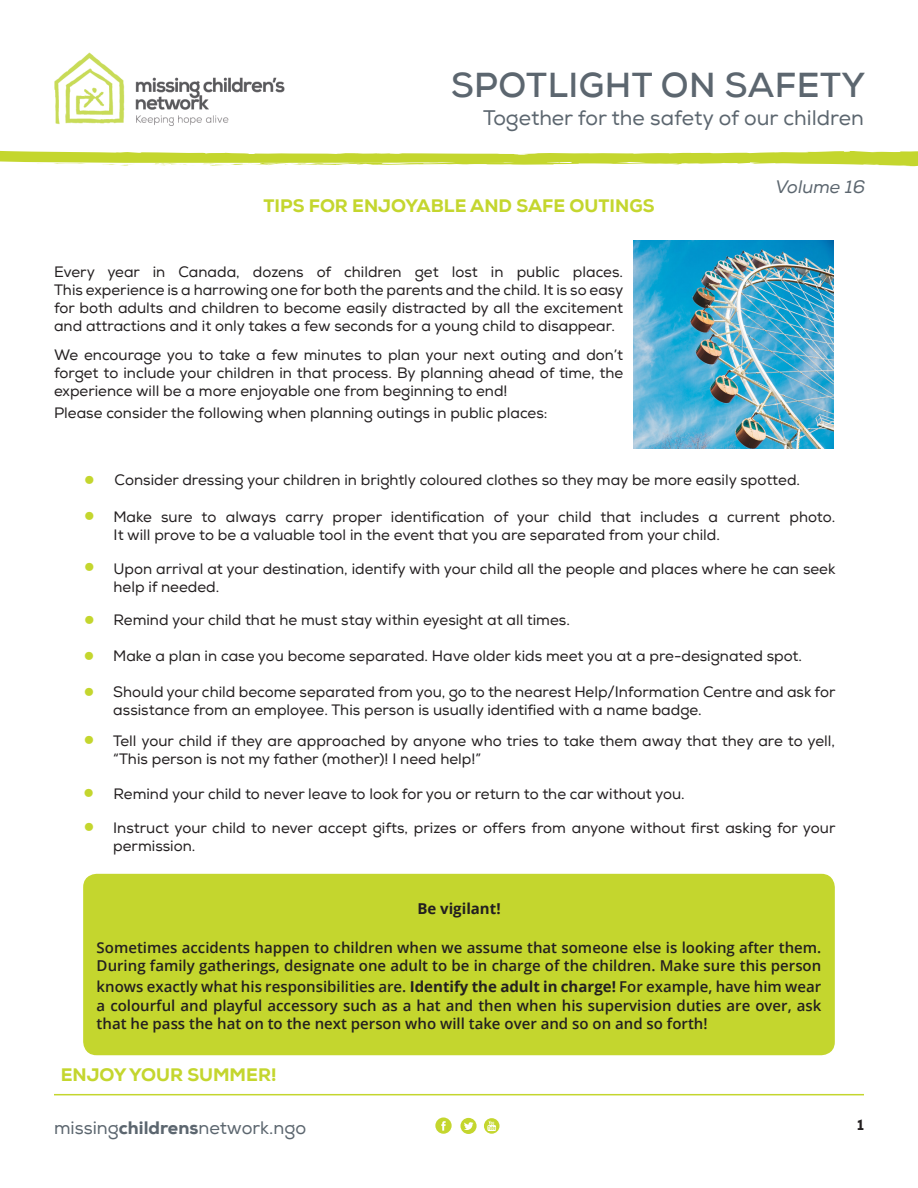
<style>
.page{position:relative;width:918px;height:1188px;background:#fff}
.page>*{position:absolute;margin:0;border:0;box-sizing:border-box;transform-origin:0 0}
.t1{font:700 34.5px "Nexa";letter-spacing:.015em;color:#5c666f}
.t2{font:22.5px "Trade Gothic LT Std";color:#c4d62e}
.t3{font:21px "Nexa";color:#5c666f}
.t4{font:800 18px "Nexa";color:#c4d62e}
.t5{font:18px "Nexa";color:#5c666f}
.t6{font:italic 18px "Nexa";color:#5c666f}
.t7{font:15px/18px "Nexa";color:#231f20}
.t8{font:600 15px/18px "Open Sans";color:#231f20}
.t9{font:700 15px "Open Sans";color:#231f20}
.t10{font:800 15px "Nexa";color:#231f20}
.s1{font-weight:700}
.s2{font-weight:800}
</style>
<div class="page">
<img style="left:54px;top:52px;width:231px;height:74px">
<hr style="left:54px;top:1094px;width:810px;height:1px;background:#c4d62e">
<svg style="left:484px;top:1118px;width:15px;height:16px"></svg>
<svg style="left:435px;top:1117px;width:17px;height:17px"></svg>
<svg style="left:460px;top:1118px;width:17px;height:16px"></svg>
<svg style="left:0;top:150px;width:918px;height:16px"></svg>
<div style="left:83px;top:874px;width:752px;height:181px;background:#c4d62e;border-radius:14px"></div>
<img style="left:634px;top:241px;width:200px;height:207px">
<h1 class="t1" style="left:451px;top:63px;width:416px">SPOTLIGHT ON SAFETY</h1>
<h3 class="t3" style="left:483px;top:105px;width:382px">Together for the safety of our children</h3>
<p class="t4" style="left:263px;top:194px;width:393px">TIPS FOR ENJOYABLE AND SAFE OUTINGS</p>
<p class="t7" style="left:54px;top:263px;width:571px;text-align:justify">Every year in Canada, dozens of children get lost in public places.<br>This experience is a harrowing one for both the parents and the child. It is so easy for both adults and children to become easily distracted by all the excitement and attractions and it only takes a few seconds for a young child to disappear.</p>
<p class="t7" style="left:54px;top:346px;width:571px;text-align:justify">We encourage you to take a few minutes to plan your next outing and don’t forget to include your children in that process. By planning ahead of time, the experience will be a more enjoyable one from beginning to end!</p>
<p class="t7" style="left:54px;top:404px;width:495px">Please consider the following when planning outings in public places:</p>
<p class="t6" style="left:776px;top:175px;width:91px">Volume 16</p>
<p class="t2" style="left:84px;top:466px;width:13px">•</p>
<p class="t2" style="left:84px;top:502px;width:13px">•</p>
<p class="t2" style="left:84px;top:553px;width:13px">•</p>
<p class="t2" style="left:84px;top:606px;width:13px">•</p>
<p class="t2" style="left:83px;top:642px;width:13px">•</p>
<p class="t2" style="left:83px;top:678px;width:13px">•</p>
<p class="t2" style="left:83px;top:727px;width:13px">•</p>
<p class="t2" style="left:83px;top:780px;width:13px">•</p>
<p class="t2" style="left:83px;top:814px;width:13px">•</p>
<p class="t7" style="left:115px;top:471px;width:687px">Consider dressing your children in brightly coloured clothes so they may be more easily spotted.</p>
<p class="t7" style="left:114px;top:508px;width:723px">Make sure to always carry proper identification of your child that includes a current photo.<br>It will prove to be a valuable tool in the event that you are separated from your child.</p>
<p class="t7" style="left:114px;top:561px;width:723px">Upon arrival at your destination, identify with your child all the people and places where he can seek help if needed.</p>
<p class="t7" style="left:114px;top:611px;width:458px">Remind your child that he must stay within eyesight at all times.</p>
<p class="t7" style="left:113px;top:647px;width:690px">Make a plan in case you become separated. Have older kids meet you at a pre-designated spot.</p>
<p class="t7" style="left:113px;top:683px;width:724px">Should your child become separated from you, go to the nearest Help/Information Centre and ask for</p>
<p class="t7" style="left:113px;top:701px;width:590px">assistance from an employee. This person is usually identified with a name badge.</p>
<p class="t7" style="left:113px;top:732px;width:723px">Tell your child if they are approached by anyone who tries to take them away that they are to yell, “This person is not my father (mother)! I need help!”</p>
<p class="t7" style="left:114px;top:785px;width:573px">Remind your child to never leave to look for you or return to the car without you.</p>
<p class="t7" style="left:113px;top:819px;width:724px">Instruct your child to never accept gifts, prizes or offers from anyone without first asking for your permission.</p>
<p class="t9" style="left:417px;top:898px;width:85px">Be vigilant!</p>
<p class="t8" style="left:97px;top:939px;width:726px">Sometimes accidents happen to children when we assume that someone else is looking after them.<br>During family gatherings, designate one adult to be in charge of the children. Make sure this person</p>
<p class="t8" style="left:97px;top:976px;width:726px;line-height:19.5px">knows exactly what his responsibilities are. <span class="s1">Identify the adult in charge!</span> For example, have him wear a colourful and playful accessory such as a hat and then when his supervision duties are over, ask</p>
<p class="t8" style="left:97px;top:1014px;width:612px">that he pass the hat on to the next person who will take over and so on and so forth!</p>
<p class="t4" style="left:61px;top:1064px;width:217px">ENJOY YOUR SUMMER!</p>
<p class="t5" style="left:54px;top:1117px;width:254px">missing<span class="s2">childrens</span>network.ngo</p>
<p class="t10" style="left:857px;top:1115px;width:8px">1</p>
</div>
